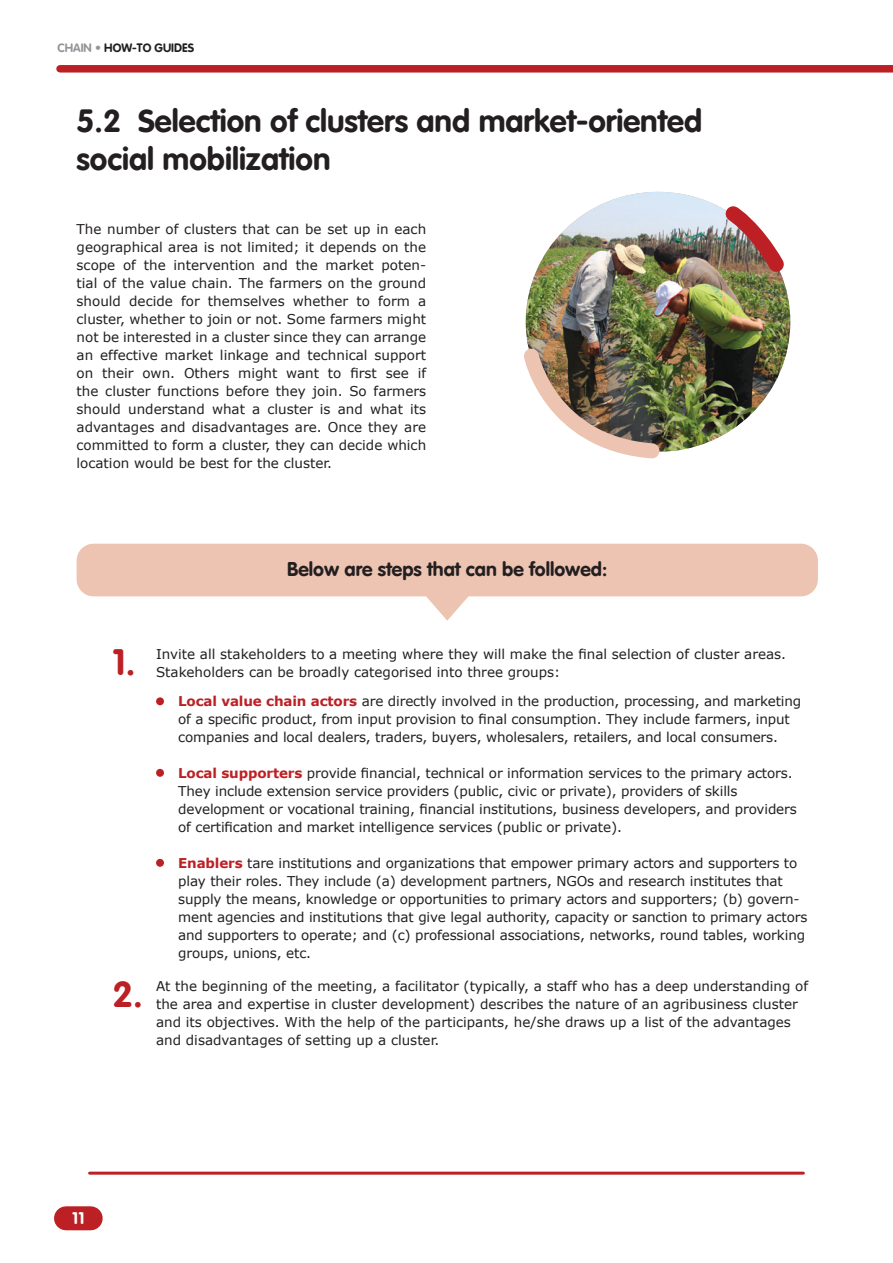
<style>
.page{position:relative;width:893px;height:1263px;background:#fff}
.page>*{position:absolute;margin:0;border:0;box-sizing:border-box;transform-origin:0 0}
.t1{font:36px "VAG Rounded Bold";color:#bc2024}
.t2{font:31.5px/37.8px "VAG Rounded Bold";color:#231f20}
.t3{font:19.5px "VAG Rounded Bold";color:#231f20}
.t4{font:16.5px "VAG Rounded Bold";color:#fff}
.t5{font:13.5px/18px "Verdana";letter-spacing:-.01em;color:#231f20}
.t6{font:12px "VAG Rounded Bold";color:#231f20}
.s1{color:#939598}
.s2{font-weight:700;color:#bc2024}
</style>
<div class="page">
<div style="left:66px;top:1206px;width:25px;height:24px;background:#bc2024"></div>
<div style="left:60px;top:65px;width:833px;height:8px;background:#bc2024"></div>
<hr style="left:90px;top:1172px;width:713px;height:3px;background:#bc2024">
<div style="left:77px;top:544px;width:741px;height:52px;background:#edc4b2;border-radius:17px"></div>
<svg style="left:409px;top:596px;width:76px;height:25px"></svg>
<div style="left:156px;top:697px;width:8px;height:8px;background:#bc2024;border-radius:50%"></div>
<div style="left:156px;top:769px;width:8px;height:8px;background:#bc2024;border-radius:50%"></div>
<div style="left:156px;top:859px;width:8px;height:8px;background:#bc2024;border-radius:50%"></div>
<img style="left:526px;top:192px;width:264px;height:260px">
<img style="left:524px;top:341px;width:144px;height:118px">
<img style="left:718px;top:199px;width:72px;height:86px">
<p class="t6" style="left:57px;top:41px;width:138px"><span class="s1">CHAIN •</span> HOW-TO GUIDES</p>
<p class="t2" style="left:77px;top:102px;width:627px">5.2 Selection of clusters and market-oriented social mobilization</p>
<p class="t5" style="left:77px;top:220px;width:351px;text-align:justify">The number of clusters that can be set up in each geographical area is not limited; it depends on the scope of the intervention and the market poten&shy;tial of the value chain. The farmers on the ground should decide for themselves whether to form a cluster, whether to join or not. Some farmers might not be interested in a cluster since they can arrange an effective market linkage and technical support on their own. Others might want to first see if the cluster functions before they join. So farmers should understand what a cluster is and what its advantages and disadvantages are. Once they are committed to form a cluster, they can decide which location would be best for the cluster.</p>
<p class="t3" style="left:287px;top:558px;width:322px">Below are steps that can be followed:</p>
<p class="t1" style="left:112px;top:641px;width:24px">1.</p>
<p class="t1" style="left:112px;top:973px;width:32px">2.</p>
<p class="t5" style="left:156px;top:645px;width:632px">Invite all stakeholders to a meeting where they will make the final selection of cluster areas.<br>Stakeholders can be broadly categorised into three groups:</p>
<p class="t5" style="left:178px;top:692px;width:625px"><span class="s2">Local value chain actors</span> are directly involved in the production, processing, and marketing of a specific product, from input provision to final consumption. They include farmers, input companies and local dealers, traders, buyers, wholesalers, retailers, and local consumers.</p>
<p class="t5" style="left:178px;top:764px;width:620px"><span class="s2">Local supporters</span> provide financial, technical or information services to the primary actors.<br>They include extension service providers (public, civic or private), providers of skills development or vocational training, financial institutions, business developers, and providers of certification and market intelligence services (public or private).</p>
<p class="t5" style="left:178px;top:854px;width:631px"><span class="s2">Enablers</span> tare institutions and organizations that empower primary actors and supporters to play their roles. They include (a) development partners, NGOs and research institutes that supply the means, knowledge or opportunities to primary actors and supporters; (b) govern&shy;ment agencies and institutions that give legal authority, capacity or sanction to primary actors and supporters to operate; and (c) professional associations, networks, round tables, working groups, unions, etc.</p>
<p class="t5" style="left:156px;top:977px;width:653px">At the beginning of the meeting, a facilitator (typically, a staff who has a deep understanding of the area and expertise in cluster development) describes the nature of an agribusiness cluster and its objectives. With the help of the participants, he/she draws up a list of the advantages and disadvantages of setting up a cluster.</p>
<p class="t4" style="left:72px;top:1209px;width:14px">11</p>
</div>
